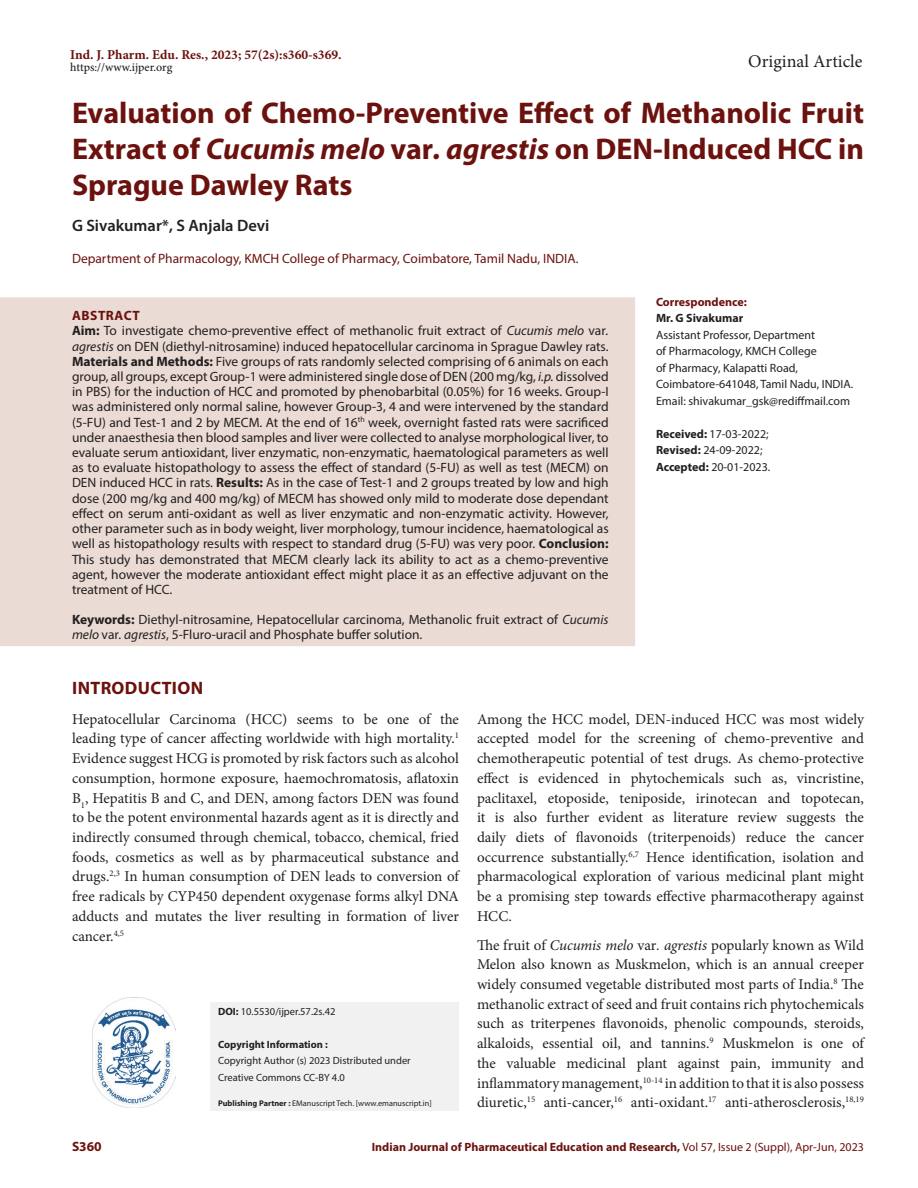
<style>
.page{position:relative;width:918px;height:1188px;background:#fff}
.page>*{position:absolute;margin:0;border:0;box-sizing:border-box;transform-origin:0 0}
.Art_Title{font:700 30px/36.2px "Myriad Pro";color:#6c120e;text-align:justify}
.t1{font:18px "Minion Pro";color:#231f20}
.Intro_head{font:700 18px "Myriad Pro";letter-spacing:.02em;color:#6c120e}
.Author_Names{font:600 16.5px "Myriad Pro";color:#231f20}
.Body_text{font:15px/19.6px "Minion Pro";letter-spacing:-.005em;color:#231f20;text-align:justify}
.Body_text__FO{font:15px/19.6px "Minion Pro";letter-spacing:-.005em;color:#231f20;text-align:justify}
.Abstract_TXT{font:13.5px/15.1px "Myriad Pro";color:#231f20;text-align:justify}
.KY{font:13.5px/15.1px "Myriad Pro";color:#231f20}
.Author_Affiliations{font:13.5px "Myriad Pro";color:#6c120e}
.t2{font:700 13.5px "Minion Pro";color:#6c120e}
.ABS_Heading{font:700 13.5px "Myriad Pro";letter-spacing:.04em;color:#6c120e}
.Correspondence_AU_Af{font:12px/16.5px "Myriad Pro";color:#231f20}
.Correspondence_AU_Af-2{font:700 12px "Myriad Pro";color:#6c120e}
.Journal_Dates{font:12px/16.5px "Myriad Pro";color:#231f20}
.t3{font:500 12px "Minion Pro";letter-spacing:-.01em;color:#231f20}
.Correspondence_AU_Af-3{font:700 12px "Myriad Pro";color:#231f20}
.t4{font:10.5px/16.5px "Myriad Pro";color:#231f20}
.t5{font:700 10.5px "Myriad Pro";color:#231f20}
.t6{font:8.25px "Myriad Pro";color:#231f20}
.s1{font-style:italic}
.s2{font-weight:700}
.s3{font-weight:400}
</style>
<div class="page">
<img style="left:92px;top:997px;width:83px;height:111px">
<div style="left:211px;top:1002px;width:248px;height:109px;background:#f1f1f1"></div>
<div style="left:0;top:297px;width:635px;height:349px;background:#eadbd4"></div>
<p class="t2" style="left:70px;top:45px;width:273px">Ind. J. Pharm. Edu. Res., 2023; 57(2s):s360-s369.</p>
<p class="t3" style="left:70px;top:59px;width:104px">https://www.ijper.org</p>
<h2 class="t1" style="left:748px;top:49px;width:116px">Original Article</h2>
<p class="Art_Title" style="left:72px;top:94px;width:794px">Evaluation of Chemo-Preventive Effect of Methanolic Fruit Extract of <span class="s1">Cucumis melo</span> var<span class="s1">. agrestis</span> on DEN-Induced HCC in Sprague Dawley Rats</p>
<p class="Author_Names" style="left:72px;top:215px;width:199px">G Sivakumar*, S Anjala Devi</p>
<p class="Author_Affiliations" style="left:72px;top:250px;width:508px">Department of Pharmacology, KMCH College of Pharmacy, Coimbatore, Tamil Nadu, INDIA.</p>
<p class="Correspondence_AU_Af-2" style="left:656px;top:294px;width:92px">Correspondence:</p>
<p class="Correspondence_AU_Af-3" style="left:656px;top:310px;width:89px">Mr. G Sivakumar</p>
<p class="Correspondence_AU_Af" style="left:656px;top:326px;width:199px">Assistant Professor, Department<br>of Pharmacology, KMCH College<br>of Pharmacy, Kalapatti Road, Coimbatore-641048, Tamil Nadu, INDIA.</p>
<p class="Correspondence_AU_Af" style="left:656px;top:392px;width:196px">Email: shivakumar_gsk@rediffmail.com</p>
<p class="ABS_Heading" style="left:72px;top:307px;width:69px">ABSTRACT</p>
<p class="Abstract_TXT" style="left:72px;top:323px;width:538px"><span class="s2">Aim:</span> To investigate chemo-preventive effect of methanolic fruit extract of <span class="s1">Cucumis melo</span> var<span class="s1">. agrestis</span> on DEN (diethyl-nitrosamine) induced hepatocellular carcinoma in Sprague Dawley rats.<br><span class="s2">Materials and Methods:</span> Five groups of rats randomly selected comprising of 6 animals on each group, all groups, except Group-1 were administered single dose of DEN (200 mg/kg, <span class="s1">i.p.</span> dissolved in PBS) for the induction of HCC and promoted by phenobarbital (0.05%) for 16 weeks. Group-I was administered only normal saline, however Group-3, 4 and were intervened by the standard (5-FU) and Test-1 and 2 by MECM. At the end of 16<sup>th</sup> week, overnight fasted rats were sacrificed under anaesthesia then blood samples and liver were collected to analyse morphological liver, to evaluate serum antioxidant, liver enzymatic, non-enzymatic, haematological parameters as well as to evaluate histopathology to assess the effect of standard (5-FU) as well as test (MECM) on DEN induced HCC in rats. <span class="s2">Results:</span> As in the case of Test-1 and 2 groups treated by low and high dose (200 mg/kg and 400 mg/kg) of MECM has showed only mild to moderate dose dependant effect on serum anti-oxidant as well as liver enzymatic and non-enzymatic activity. However, other parameter such as in body weight, liver morphology, tumour incidence, haematological as well as histopathology results with respect to standard drug (5-FU) was very poor. <span class="s2">Conclusion:<br></span>This study has demonstrated that MECM clearly lack its ability to act as a chemo-preventive agent, however the moderate antioxidant effect might place it as an effective adjuvant on the treatment of HCC.</p>
<p class="KY" style="left:72px;top:612px;width:538px"><span class="s2">Keywords:</span> Diethyl-nitrosamine, Hepatocellular carcinoma, Methanolic fruit extract of <span class="s1">Cucumis melo</span> var<span class="s1">. agrestis</span>, 5-Fluro-uracil and Phosphate buffer solution.</p>
<p class="Intro_head" style="left:72px;top:676px;width:132px">INTRODUCTION</p>
<p class="Body_text__FO" style="left:72px;top:709px;width:389px">Hepatocellular Carcinoma (HCC) seems to be one of the leading type of cancer affecting worldwide with high mortality.<sup>1<br></sup>Evidence suggest HCG is promoted by risk factors such as alcohol consumption, hormone exposure, haemochromatosis, aflatoxin B<sub>1</sub>, Hepatitis B and C, and DEN, among factors DEN was found to be the potent environmental hazards agent as it is directly and indirectly consumed through chemical, tobacco, chemical, fried foods, cosmetics as well as by pharmaceutical substance and drugs.<sup>2,3</sup> In human consumption of DEN leads to conversion of free radicals by CYP450 dependent oxygenase forms alkyl DNA adducts and mutates the liver resulting in formation of liver cancer.<sup>4,5</sup></p>
<p class="Body_text" style="left:477px;top:709px;width:389px">Among the HCC model, DEN-induced HCC was most widely accepted model for the screening of chemo-preventive and chemotherapeutic potential of test drugs. As chemo-protective effect is evidenced in phytochemicals such as, vincristine, paclitaxel, etoposide, teniposide, irinotecan and topotecan, it is also further evident as literature review suggests the daily diets of flavonoids (triterpenoids) reduce the cancer occurrence substantially.<sup>6,7</sup> Hence identification, isolation and pharmacological exploration of various medicinal plant might be a promising step towards effective pharmacotherapy against HCC.</p>
<p class="Body_text" style="left:477px;top:935px;width:389px">The fruit of <span class="s1">Cucumis melo</span> var<span class="s1">. agrestis</span> popularly known as Wild Melon also known as Muskmelon, which is an annual creeper widely consumed vegetable distributed most parts of India.<sup>8</sup> The methanolic extract of seed and fruit contains rich phytochemicals such as triterpenes flavonoids, phenolic compounds, steroids, alkaloids, essential oil, and tannins.<sup>9</sup> Muskmelon is one of the valuable medicinal plant against pain, immunity and inflammatory management,<sup>10-14</sup> in addition to that it is also possess diuretic,<sup>15</sup> anti-cancer,<sup>16</sup> anti-oxidant.<sup>17</sup> anti-atherosclerosis,<sup>18,19</sup></p>
<p class="Journal_Dates" style="left:656px;top:425px;width:116px"><span class="s2">Received:</span> 17-03-2022;<br><span class="s2">Revised:</span> 24-09-2022;<br><span class="s2">Accepted:</span> 20-01-2023.</p>
<p class="t4" style="left:218px;top:1003px;width:119px"><span class="s2">DOI:</span> 10.5530/ijper.57.2s.42</p>
<p class="t5" style="left:218px;top:1037px;width:111px">Copyright Information :</p>
<p class="t4" style="left:218px;top:1052px;width:194px">Copyright Author (s) 2023 Distributed under<br>Creative Commons CC-BY 4.0</p>
<p class="t6" style="left:218px;top:1098px;width:215px"><span class="s2">Publishing Partner :</span> EManuscript Tech. [www.emanuscript.in]</p>
<p class="ABS_Heading" style="left:72px;top:1137px;width:31px">S360</p>
<p class="Correspondence_AU_Af-2" style="left:372px;top:1139px;width:494px">Indian Journal of Pharmaceutical Education and Research, <span class="s3">Vol 57, Issue 2 (Suppl), Apr-Jun, 2023</span></p>
</div>
